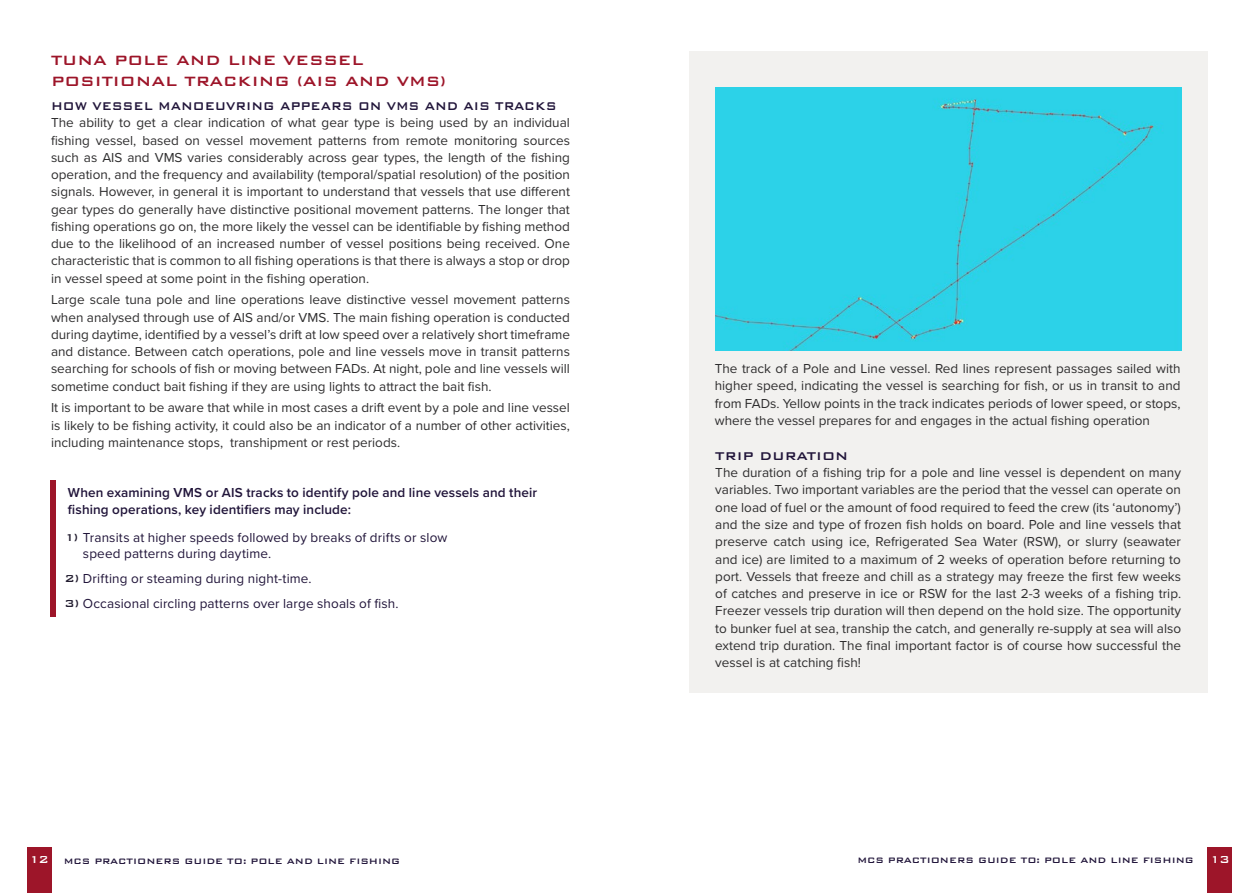
<style>
.page{position:relative;width:1259px;height:893px;background:#fff}
.page>*{position:absolute;margin:0;border:0;box-sizing:border-box;transform-origin:0 0}
.t1{font:500 18px/21px "Bank Gothic BT";color:#9d1529}
.t2{font:500 15px "Bank Gothic BT";color:#21153a;scale:.9 1}
.t3{font:500 15px "Bank Gothic BT";color:#21153a}
.t4{font:13.5px/17.2px "Proxima Nova";color:#2e2d2e;text-align:justify}
.t5{font:13.5px "Proxima Nova";letter-spacing:.01em;color:#21153a}
.t6{font:600 13.5px/17.2px "Proxima Nova";letter-spacing:.01em;color:#21153a}
.t7{font:500 10.5px "Bank Gothic BT";color:#21153a}
.s1{font-family:"Bank Gothic BT";font-weight:500;color:#221d30}
.s2{font-size:13.5px;color:#fff}
</style>
<div class="page">
<div style="left:689px;top:52px;width:519px;height:641px;background:#f2f1ef"></div>
<div style="left:1208px;top:847px;width:24px;height:46px;background:#9d1529"></div>
<div style="left:27px;top:847px;width:24px;height:46px;background:#9d1529"></div>
<div style="left:715px;top:87px;width:467px;height:263px;background:#2cd2e8"></div>
<div style="left:51px;top:480px;width:5px;height:137px;background:#9d1529"></div>
<h1 class="t1" style="left:51px;top:49px;width:397px">TUNA POLE AND LINE VESSEL<br>POSITIONAL TRACKING (AIS AND VMS)</h1>
<p class="t2" style="left:51px;top:98px;width:563px">HOW VESSEL MANOEUVRING APPEARS ON VMS AND AIS TRACKS</p>
<p class="t4" style="left:51px;top:114px;width:520px">The ability to get a clear indication of what gear type is being used by an individual fishing vessel, based on vessel movement patterns from remote monitoring sources such as AIS and VMS varies considerably across gear types, the length of the fishing operation, and the frequency and availability (temporal/spatial resolution) of the position signals. However, in general it is important to understand that vessels that use different gear types do generally have distinctive positional movement patterns. The longer that fishing operations go on, the more likely the vessel can be identifiable by fishing method due to the likelihood of an increased number of vessel positions being received. One characteristic that is common to all fishing operations is that there is always a stop or drop in vessel speed at some point in the fishing operation.</p>
<p class="t4" style="left:51px;top:291px;width:520px">Large scale tuna pole and line operations leave distinctive vessel movement patterns when analysed through use of AIS and/or VMS. The main fishing operation is conducted during daytime, identified by a vessel’s drift at low speed over a relatively short timeframe and distance. Between catch operations, pole and line vessels move in transit patterns searching for schools of fish or moving between FADs. At night, pole and line vessels will sometime conduct bait fishing if they are using lights to attract the bait fish.</p>
<p class="t4" style="left:51px;top:399px;width:520px">It is important to be aware that while in most cases a drift event by a pole and line vessel is likely to be fishing activity, it could also be an indicator of a number of other activities, including maintenance stops, transhipment or rest periods.</p>
<p class="t6" style="left:68px;top:483px;width:471px">When examining VMS or AIS tracks to identify pole and line vessels and their fishing operations, key identifiers may include:</p>
<p class="t5" style="left:64px;top:528px;width:385px"><span class="s1">1)</span> Transits at higher speeds followed by breaks of drifts or slow</p>
<p class="t5" style="left:64px;top:568px;width:249px"><span class="s1">2)</span> Drifting or steaming during night-time.</p>
<p class="t5" style="left:64px;top:593px;width:336px"><span class="s1">3)</span> Occasional circling patterns over large shoals of fish.</p>
<p class="t5" style="left:83px;top:544px;width:190px">speed patterns during daytime.</p>
<p class="t4" style="left:715px;top:359px;width:467px">The track of a Pole and Line vessel. Red lines represent passages sailed with higher speed, indicating the vessel is searching for fish, or us in transit to and from FADs. Yellow points in the track indicates periods of lower speed, or stops, where the vessel prepares for and engages in the actual fishing operation</p>
<p class="t3" style="left:715px;top:448px;width:134px">TRIP DURATION</p>
<p class="t4" style="left:715px;top:463px;width:467px">The duration of a fishing trip for a pole and line vessel is dependent on many variables. Two important variables are the period that the vessel can operate on one load of fuel or the amount of food required to feed the crew (its ‘autonomy’) and the size and type of frozen fish holds on board. Pole and line vessels that preserve catch using ice, Refrigerated Sea Water (RSW), or slurry (seawater and ice) are limited to a maximum of 2 weeks of operation before returning to port. Vessels that freeze and chill as a strategy may freeze the first few weeks of catches and preserve in ice or RSW for the last 2-3 weeks of a fishing trip.<br>Freezer vessels trip duration will then depend on the hold size. The opportunity to bunker fuel at sea, tranship the catch, and generally re-supply at sea will also extend trip duration. The final important factor is of course how successful the vessel is at catching fish!</p>
<p class="t7" style="left:29px;top:856px;width:373px"><span class="s2">12</span> MCS PRACTIONERS GUIDE TO: POLE AND LINE FISHING</p>
<p class="t7" style="left:857px;top:855px;width:374px">MCS PRACTIONERS GUIDE TO: POLE AND LINE FISHING <span class="s2">13</span></p>
</div>
